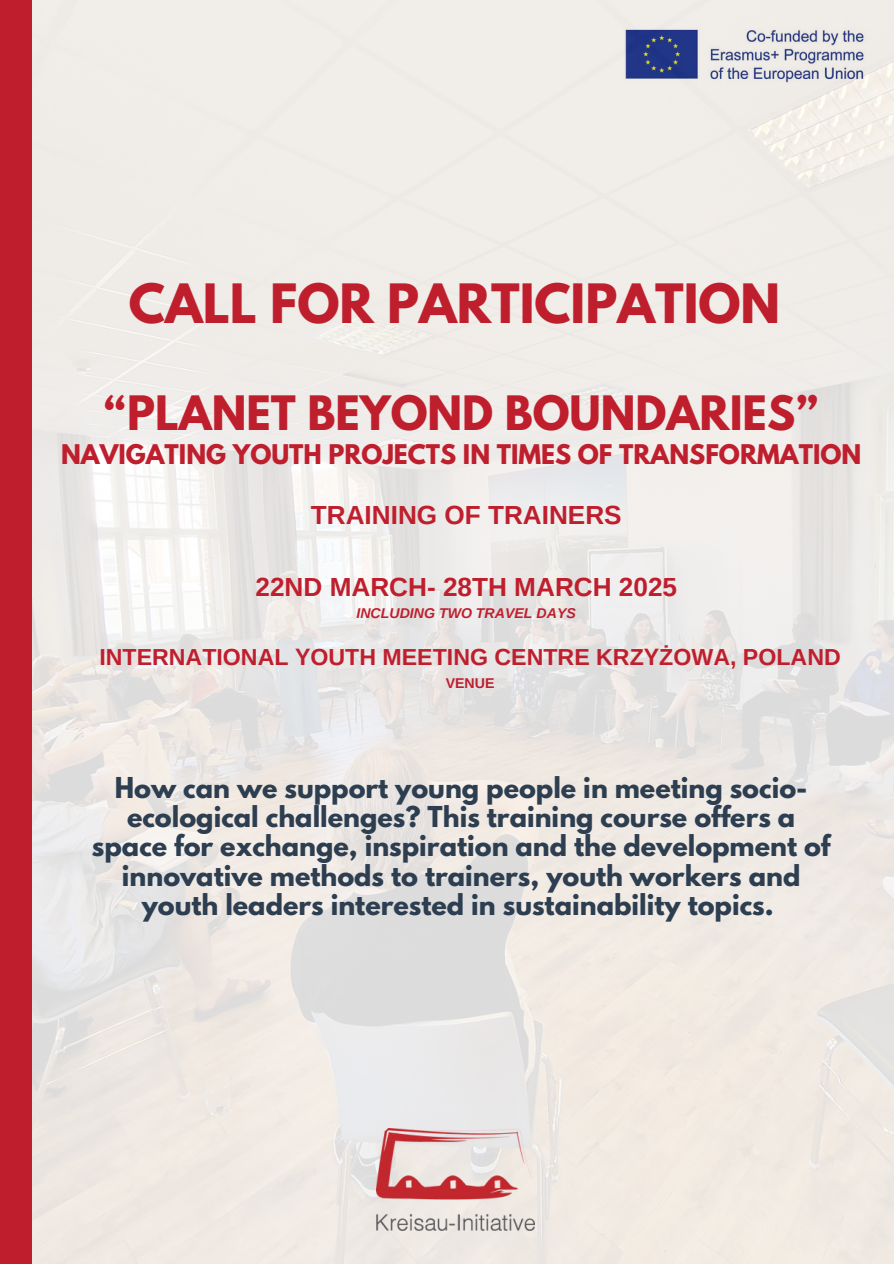
<style>
.page{position:relative;width:894px;height:1264px;background:#fff}
.page>*{position:absolute;margin:0;border:0;box-sizing:border-box;transform-origin:0 0}
.t1{font:700 48px "League Spartan";color:#bf1e2d}
.t2{font:700 42px "League Spartan";color:#bf1e2d}
.t3{font:700 26.1px "Arimo";color:#bf1e2d}
.t4{font:700 25.5px/29.2px "League Spartan";color:#2c3e50;text-align:center}
.t5{font:700 24px "League Spartan";color:#bf1e2d}
.t6{font:700 23.1px "Arimo";color:#bf1e2d}
.t7{font:italic 700 14.1px "Arimo";color:#bf1e2d}
.t8{font:700 14.1px "Arimo";color:#bf1e2d}
</style>
<div class="page">
<div style="left:0;top:0;width:32px;height:1263px;background:#bf1e2d"></div>
<img style="left:32px;top:0;width:861px;height:1263px">
<img style="left:376px;top:1128px;width:158px;height:102px">
<h2 class="t1" style="left:129px;top:280px;width:652px">CALL FOR PARTICIPATION</h2>
<h2 class="t2" style="left:104px;top:392px;width:715px">“PLANET BEYOND BOUNDARIES”</h2>
<h2 class="t5" style="left:61px;top:442px;width:801px">NAVIGATING YOUTH PROJECTS IN TIMES OF TRANSFORMATION</h2>
<p class="t3" style="left:311px;top:500px;width:312px">TRAINING OF TRAINERS</p>
<p class="t3" style="left:255px;top:572px;width:423px">22ND MARCH- 28TH MARCH 2025</p>
<p class="t7" style="left:356px;top:605px;width:221px">INCLUDING TWO TRAVEL DAYS</p>
<h1 class="t6" style="left:99px;top:644px;width:742px">INTERNATIONAL YOUTH MEETING CENTRE KRZYŻOWA, POLAND</h1>
<h2 class="t8" style="left:445px;top:675px;width:50px">VENUE</h2>
<p class="t4" style="left:92px;top:776px;width:739px">How can we support young people in meeting socio&shy;ecological challenges? This training course offers a space for exchange, inspiration and the development of innovative methods to trainers, youth workers and youth leaders interested in sustainability topics.</p>
</div>
